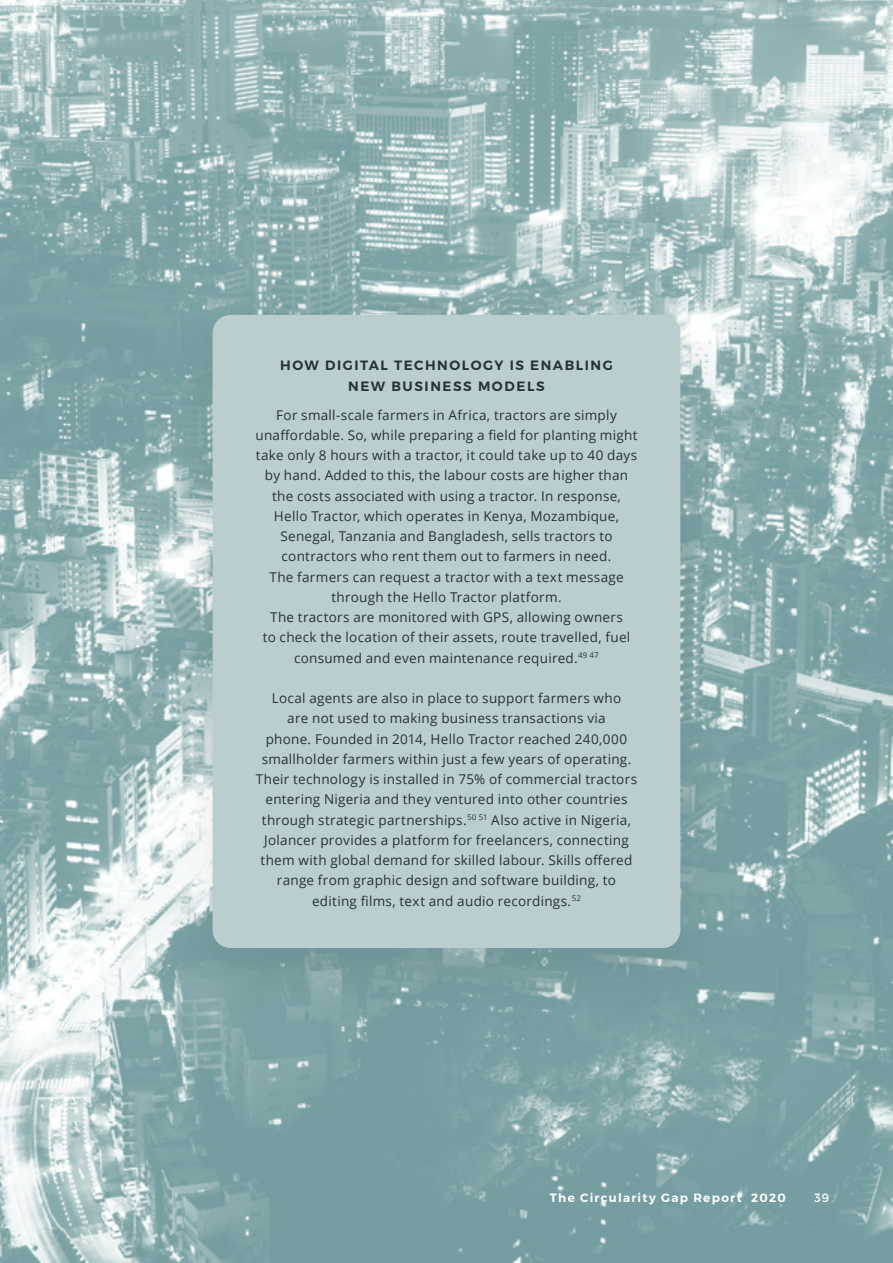
<style>
.page{position:relative;width:893px;height:1263px;background:#fff}
.page>*{position:absolute;margin:0;border:0;box-sizing:border-box;transform-origin:0 0}
.t1{font:13.5px/20.2px "Open Sans";letter-spacing:.02em;color:#263238;text-align:center}
.t2{font:600 13.5px/20.2px "Montserrat";letter-spacing:.115em;color:#263238;text-align:center}
.t3{font:600 12px "Montserrat";letter-spacing:.105em;color:#fff}
.t4{font:12px "Montserrat";color:#fff}
</style>
<div class="page">
<img style="left:0;top:0;width:893px;height:1263px">
<div style="left:162px;top:285px;width:568px;height:735px;background:#263238;opacity:.1"></div>
<div style="left:213px;top:315px;width:467px;height:633px;background:#bacecf;border-radius:18px"></div>
<p class="t2" style="left:280px;top:356px;width:334px">HOW DIGITAL TECHNOLOGY IS ENABLING<br>NEW BUSINESS MODELS</p>
<p class="t1" style="left:255px;top:404px;width:383px">For small-scale farmers in Africa, tractors are simply unaffordable. So, while preparing a field for planting might take only 8 hours with a tractor, it could take up to 40 days by hand. Added to this, the labour costs are higher than the costs associated with using a tractor. In response, Hello Tractor, which operates in Kenya, Mozambique, Senegal, Tanzania and Bangladesh, sells tractors to contractors who rent them out to farmers in need.<br>The farmers can request a tractor with a text message through the Hello Tractor platform.<br>The tractors are monitored with GPS, allowing owners<br>to check the location of their assets, route travelled, fuel consumed and even maintenance required.<sup>49</sup> <sup>47</sup></p>
<p class="t1" style="left:256px;top:688px;width:383px">Local agents are also in place to support farmers who<br>are not used to making business transactions via<br>phone. Founded in 2014, Hello Tractor reached 240,000 smallholder farmers within just a few years of operating.<br>Their technology is installed in 75% of commercial tractors entering Nigeria and they ventured into other countries through strategic partnerships.<sup>50</sup> <sup>51</sup> Also active in Nigeria, Jolancer provides a platform for freelancers, connecting them with global demand for skilled labour. Skills offered range from graphic design and software building, to editing films, text and audio recordings.<sup>52</sup></p>
<p class="t3" style="left:550px;top:1190px;width:237px">The Circularity Gap Report 2020</p>
<p class="t4" style="left:814px;top:1190px;width:16px">39</p>
</div>
